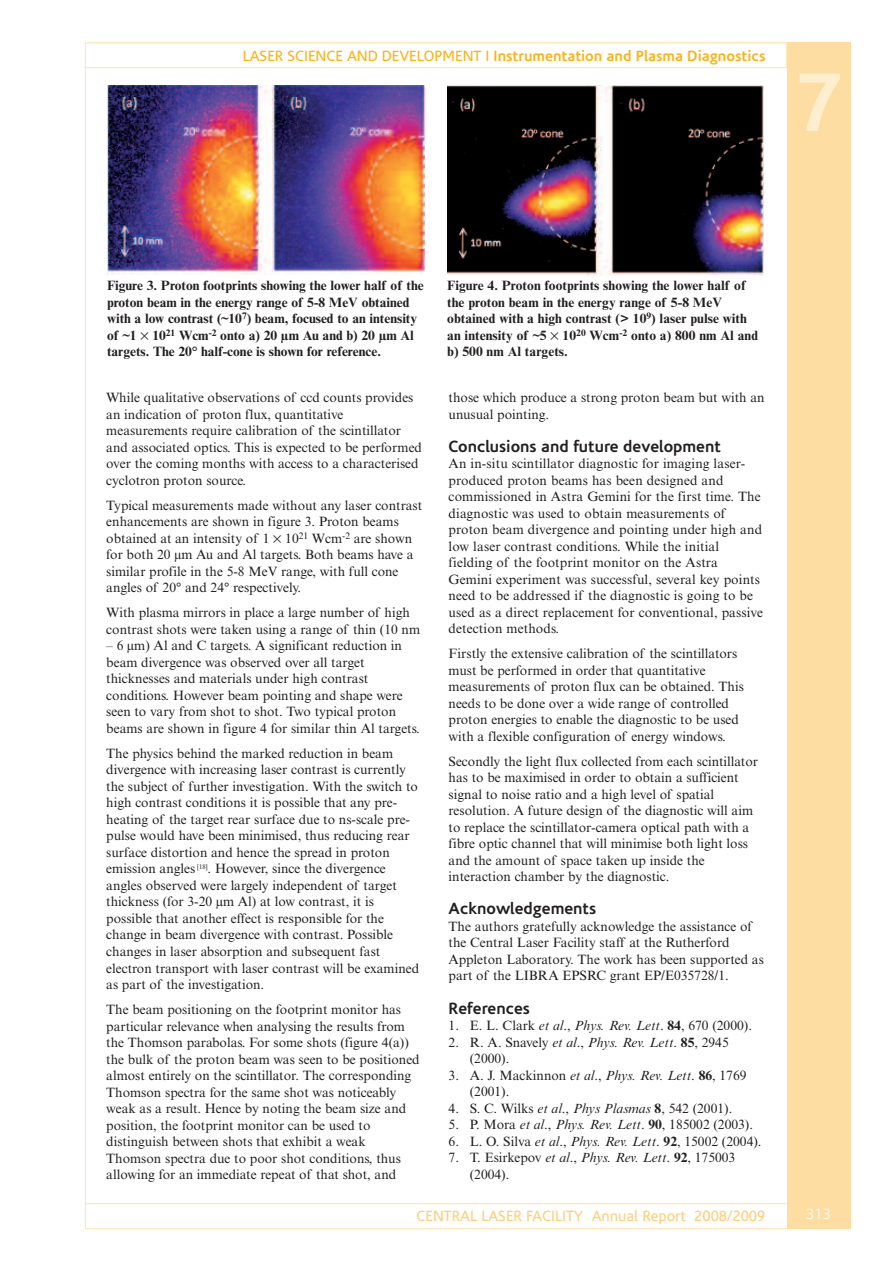
<style>
.page{position:relative;width:893px;height:1263px;background:#fff}
.page>*{position:absolute;margin:0;border:0;box-sizing:border-box;transform-origin:0 0}
.t1{font:700 84px "Corisande";color:#feeece}
.t2{font:700 16.5px "Corisande";color:#231f20}
.t3{font:700 15px "Corisande";color:#fbb416}
.t4{font:15px "Corisande";color:#fecf7a}
.t5{font:300 15px "Corisande";color:#fff}
.t6{font:13.5px/16.5px "Times NRMT";color:#231f20}
.t7{font:700 13.5px/16.5px "Times NRMT";color:#231f20}
.s1{font-weight:400}
.s2{font-style:italic}
.s3{font-weight:700}
</style>
<div class="page">
<div style="left:85px;top:1203px;width:765px;height:26px;border:1px solid #fee5b8"></div>
<div style="left:85px;top:43px;width:702px;height:25px;border:1px solid #fee5b8"></div>
<div style="left:787px;top:43px;width:63px;height:1186px;background:#fedda3"></div>
<img style="left:107px;top:85px;width:317px;height:190px">
<img style="left:447px;top:85px;width:317px;height:191px">
<p class="t3" style="left:243px;top:50px;width:524px"><span class="s1">LASER SCIENCE AND DEVELOPMENT I</span> Instrumentation and Plasma Diagnostics</p>
<h1 class="t1" style="left:795px;top:69px;width:48px">7</h1>
<p class="t7" style="left:107px;top:279px;width:318px">Figure 3. Proton footprints showing the lower half of the proton beam in the energy range of 5-8 MeV obtained with a low contrast (~10<sup>7</sup>) beam, focused to an intensity of ~1 10<sup>21</sup> Wcm<sup>-2</sup> onto a) 20 µm Au and b) 20 µm Al targets. The 20° half-cone is shown for reference.</p>
<p class="t7" style="left:447px;top:279px;width:312px">Figure 4. Proton footprints showing the lower half of the proton beam in the energy range of 5-8 MeV obtained with a high contrast (&gt; 10<sup>9</sup>) laser pulse with an intensity of ~5 10<sup>20</sup> Wcm<sup>-2</sup> onto a) 800 nm Al and b) 500 nm Al targets.</p>
<p class="t6" style="left:106px;top:391px;width:317px">While qualitative observations of ccd counts provides an indication of proton flux, quantitative measurements require calibration of the scintillator and associated optics. This is expected to be performed over the coming months with access to a characterised cyclotron proton source.</p>
<p class="t6" style="left:106px;top:498px;width:317px">Typical measurements made without any laser contrast enhancements are shown in figure 3. Proton beams obtained at an intensity of 1 10<sup>21</sup> Wcm<sup>-2</sup> are shown for both 20 µm Au and Al targets. Both beams have a similar profile in the 5-8 MeV range, with full cone angles of 20° and 24° respectively.</p>
<p class="t6" style="left:106px;top:606px;width:315px">With plasma mirrors in place a large number of high contrast shots were taken using a range of thin (10 nm</p>
<p class="t6" style="left:106px;top:639px;width:315px">– 6 µm) Al and C targets. A significant reduction in beam divergence was observed over all target thicknesses and materials under high contrast conditions. However beam pointing and shape were seen to vary from shot to shot. Two typical proton beams are shown in figure 4 for similar thin Al targets.</p>
<p class="t6" style="left:106px;top:746px;width:314px">The physics behind the marked reduction in beam divergence with increasing laser contrast is currently the subject of further investigation. With the switch to high contrast conditions it is possible that any pre&shy;heating of the target rear surface due to ns-scale pre&shy;pulse would have been minimised, thus reducing rear surface distortion and hence the spread in proton emission angles <sup>[18]</sup>. However, since the divergence angles observed were largely independent of target thickness (for 3-20 µm Al) at low contrast, it is possible that another effect is responsible for the change in beam divergence with contrast. Possible changes in laser absorption and subsequent fast electron transport with laser contrast will be examined as part of the investigation.</p>
<p class="t6" style="left:106px;top:1002px;width:315px">The beam positioning on the footprint monitor has particular relevance when analysing the results from the Thomson parabolas. For some shots (figure 4(a)) the bulk of the proton beam was seen to be positioned almost entirely on the scintillator. The corresponding Thomson spectra for the same shot was noticeably weak as a result. Hence by noting the beam size and position, the footprint monitor can be used to distinguish between shots that exhibit a weak Thomson spectra due to poor shot conditions, thus allowing for an immediate repeat of that shot, and</p>
<p class="t6" style="left:449px;top:391px;width:317px">those which produce a strong proton beam but with an unusual pointing.</p>
<p class="t2" style="left:449px;top:440px;width:274px">Conclusions and future development</p>
<p class="t6" style="left:449px;top:457px;width:316px">An in-situ scintillator diagnostic for imaging laser&shy;produced proton beams has been designed and commissioned in Astra Gemini for the first time. The diagnostic was used to obtain measurements of proton beam divergence and pointing under high and low laser contrast conditions. While the initial fielding of the footprint monitor on the Astra Gemini experiment was successful, several key points need to be addressed if the diagnostic is going to be used as a direct replacement for conventional, passive detection methods.</p>
<p class="t6" style="left:449px;top:647px;width:297px">Firstly the extensive calibration of the scintillators must be performed in order that quantitative measurements of proton flux can be obtained. This needs to be done over a wide range of controlled proton energies to enable the diagnostic to be used with a flexible configuration of energy windows.</p>
<p class="t6" style="left:449px;top:754px;width:311px">Secondly the light flux collected from each scintillator has to be maximised in order to obtain a sufficient signal to noise ratio and a high level of spatial resolution. A future design of the diagnostic will aim to replace the scintillator-camera optical path with a fibre optic channel that will minimise both light loss and the amount of space taken up inside the interaction chamber by the diagnostic.</p>
<p class="t2" style="left:449px;top:902px;width:149px">Acknowledgements</p>
<p class="t6" style="left:449px;top:919px;width:317px">The authors gratefully acknowledge the assistance of the Central Laser Facility staff at the Rutherford Appleton Laboratory. The work has been supported as part of the LIBRA EPSRC grant EP/E035728/1.</p>
<p class="t2" style="left:449px;top:1001px;width:83px">References</p>
<p class="t6" style="left:449px;top:1018px;width:305px">1. E. L. Clark <span class="s2">et al</span>., <span class="s2">Phys. Rev. Lett</span>. <span class="s3">84</span>, 670 (2000).</p>
<p class="t6" style="left:470px;top:1035px;width:260px;text-indent:-21px">2. R. A. Snavely <span class="s2">et al</span>., <span class="s2">Phys. Rev. Lett</span>. <span class="s3">85</span>, 2945 (2000).</p>
<p class="t6" style="left:470px;top:1068px;width:278px;text-indent:-21px">3. A. J. Mackinnon <span class="s2">et al</span>., <span class="s2">Phys. Rev. Lett</span>. <span class="s3">86</span>, 1769 (2001).</p>
<p class="t6" style="left:449px;top:1101px;width:285px">4. S. C. Wilks <span class="s2">et al</span>., <span class="s2">Phys Plasmas</span> <span class="s3">8</span>, 542 (2001).</p>
<p class="t6" style="left:449px;top:1117px;width:306px">5. P. Mora <span class="s2">et al</span>., <span class="s2">Phys. Rev. Lett</span>. <span class="s3">90</span>, 185002 (2003).</p>
<p class="t6" style="left:449px;top:1134px;width:314px">6. L. O. Silva <span class="s2">et al</span>., <span class="s2">Phys. Rev. Lett</span>. <span class="s3">92</span>, 15002 (2004).</p>
<p class="t6" style="left:470px;top:1150px;width:267px;text-indent:-21px">7. T. Esirkepov <span class="s2">et al</span>., <span class="s2">Phys. Rev. Lett</span>. <span class="s3">92</span>, 175003 (2004).</p>
<p class="t4" style="left:416px;top:1210px;width:350px">CENTRAL LASER FACILITY Annual Report 2008/2009</p>
<p class="t5" style="left:806px;top:1208px;width:26px">313</p>
</div>
